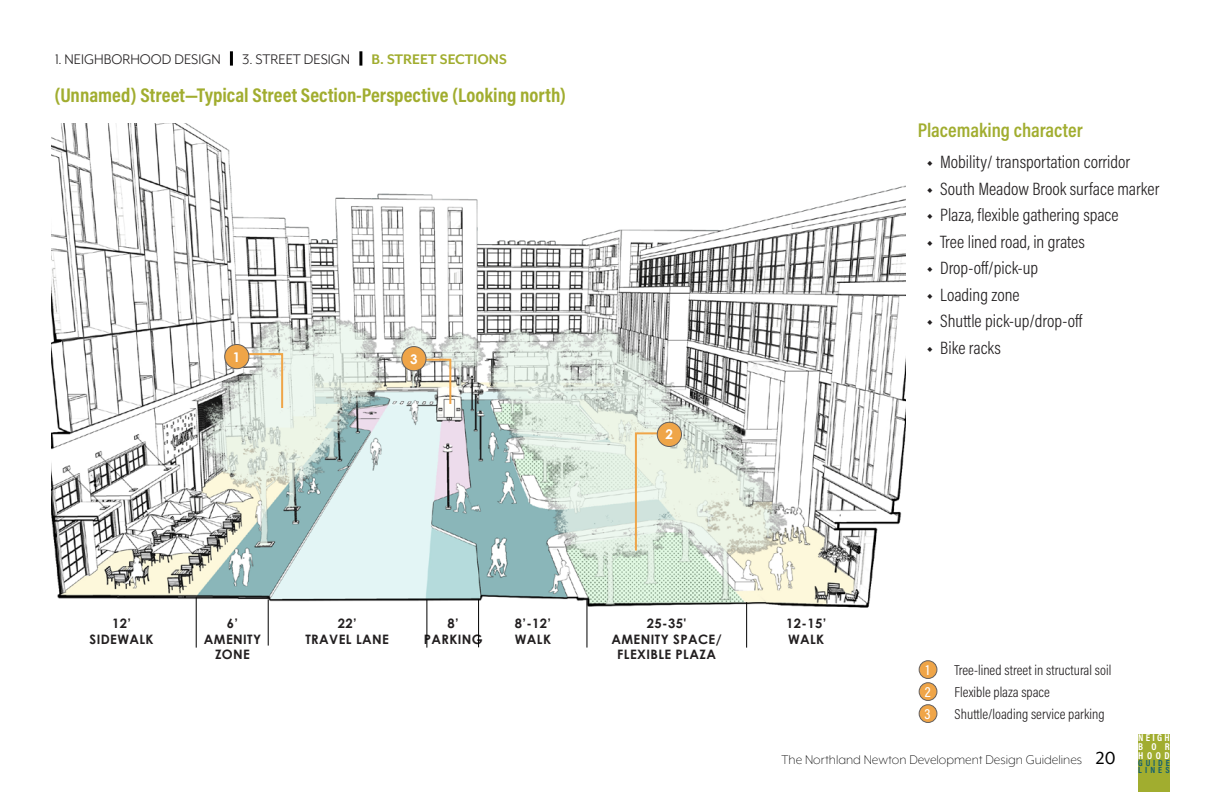
<style>
.page{position:relative;width:1224px;height:792px;background:#fff}
.page>*{position:absolute;margin:0;border:0;box-sizing:border-box;transform-origin:0 0}
.t1{font:700 20px "Acumin Pro Cond";color:#a1ad2f}
.t2{font:600 20px "Acumin Pro Cond";color:#a1ad2f}
.t3{font:300 18px "Acumin Pro Cond";color:#221f20}
.t4{font:16px "Mr Eaves XL Mod OT";color:#221f20}
.t5{font:700 16px "Mr Eaves XL Mod OT";color:#a1ad2f}
.t6{font:500 14.8px "Acumin Pro Cond";color:#fff}
.t7{font:300 14.5px "Acumin Pro Cond";color:#221f20}
.t8{font:300 14.5px "Mr Eaves XL Mod OT";color:#000}
.t9{font:700 13.3px "Century Gothic";color:#fff}
.t10{font:700 13px/15.6px "Century Gothic";letter-spacing:.03em;color:#221f20;text-align:center}
.t11{font:700 10px/9px "Acumin Pro Cond";letter-spacing:.355em;color:#fff;text-align:justify}
.t12{font:700 9px/7px "Acumin Pro Cond";letter-spacing:.33em;color:#146071}
.s1{font-weight:400}
.s2{font-weight:400;font-size:20px}
</style>
<div class="page">
<div style="left:1138px;top:734px;width:32px;height:58px;background:#a1ad2f"></div>
<img style="left:51px;top:123px;width:854px;height:500px">
<hr style="left:196px;top:597px;width:1px;height:51px;background:#000">
<hr style="left:427px;top:600px;width:1px;height:48px;background:#000">
<hr style="left:478px;top:599px;width:1px;height:48px;background:#000">
<hr style="left:268px;top:599px;width:1px;height:47px;background:#000">
<hr style="left:587px;top:599px;width:1px;height:49px;background:#000">
<hr style="left:746px;top:602px;width:1px;height:46px;background:#000">
<svg style="left:240px;top:352px;width:44px;height:58px;background:#e0e2d5"></svg>
<svg style="left:634px;top:431px;width:26px;height:121px;background:#e2e7d4"></svg>
<svg style="left:412px;top:358px;width:40px;height:48px"></svg>
<div style="left:225px;top:344px;width:24px;height:25px;background:#efa548;border-radius:50%"></div>
<div style="left:224px;top:344px;width:25px;height:25px;border:1px solid #64605f;border-radius:50%"></div>
<div style="left:657px;top:422px;width:25px;height:24px;background:#efa548;border-radius:50%"></div>
<div style="left:657px;top:422px;width:25px;height:25px;border:1px solid #64605f;border-radius:50%"></div>
<div style="left:402px;top:347px;width:24px;height:24px;background:#efa548;border-radius:50%"></div>
<div style="left:401px;top:346px;width:26px;height:25px;border:1px solid #64605f;border-radius:50%"></div>
<div style="left:919px;top:661px;width:18px;height:17px;background:#efa548;border-radius:50%"></div>
<div style="left:919px;top:660px;width:18px;height:19px;border:1px solid #64605f;border-radius:50%"></div>
<div style="left:919px;top:683px;width:18px;height:17px;background:#efa548;border-radius:50%"></div>
<div style="left:919px;top:682px;width:18px;height:19px;border:1px solid #64605f;border-radius:50%"></div>
<div style="left:919px;top:705px;width:18px;height:17px;background:#efa548;border-radius:50%"></div>
<div style="left:919px;top:704px;width:18px;height:19px;border:1px solid #64605f;border-radius:50%"></div>
<hr style="left:230px;top:51px;width:3px;height:15px;background:#000">
<hr style="left:359px;top:51px;width:3px;height:15px;background:#000">
<p class="t4" style="left:55px;top:51px;width:167px">1. NEIGHBORHOOD DESIGN</p>
<p class="t4" style="left:242px;top:51px;width:110px">3. STREET DESIGN</p>
<p class="t5" style="left:372px;top:51px;width:137px">B. STREET SECTIONS</p>
<p class="t1" style="left:54px;top:82px;width:513px">(Unnamed) Street—Typical Street Section-Perspective (Looking north)</p>
<p class="t9" style="left:233px;top:347px;width:9px">1</p>
<p class="t9" style="left:410px;top:349px;width:9px">3</p>
<p class="t9" style="left:666px;top:424px;width:9px">2</p>
<p class="t2" style="left:918px;top:117px;width:167px">Placemaking character</p>
<p class="t3" style="left:927px;top:150px;width:205px"><span class="s1">◆</span> Mobility/ transportation corridor</p>
<p class="t3" style="left:927px;top:177px;width:234px"><span class="s1">◆</span> South Meadow Brook surface marker</p>
<p class="t3" style="left:927px;top:203px;width:193px"><span class="s1">◆</span> Plaza, flexible gathering space</p>
<p class="t3" style="left:927px;top:230px;width:160px"><span class="s1">◆</span> Tree lined road, in grates</p>
<p class="t3" style="left:927px;top:256px;width:113px"><span class="s1">◆</span> Drop-off/pick-up</p>
<p class="t3" style="left:927px;top:283px;width:94px"><span class="s1">◆</span> Loading zone</p>
<p class="t3" style="left:927px;top:309px;width:157px"><span class="s1">◆</span> Shuttle pick-up/drop-off</p>
<p class="t3" style="left:927px;top:336px;width:76px"><span class="s1">◆</span> Bike racks</p>
<p class="t10" style="left:90px;top:615px;width:66px">12’<br>SIDEWALK</p>
<p class="t10" style="left:305px;top:615px;width:85px">22’<br>TRAVEL LANE</p>
<p class="t10" style="left:424px;top:615px;width:61px">8’<br>PARKING</p>
<p class="t10" style="left:204px;top:615px;width:59px">6’<br>AMENITY<br>ZONE</p>
<p class="t10" style="left:515px;top:615px;width:38px;text-align:left">8’-12’<br>WALK</p>
<p class="t10" style="left:612px;top:615px;width:112px">25-35'<br>AMENITY SPACE/<br>FLEXIBLE PLAZA</p>
<p class="t10" style="left:786px;top:615px;width:42px;text-align:left">12-15’<br>WALK</p>
<p class="t6" style="left:926px;top:660px;width:5px">1</p>
<p class="t7" style="left:955px;top:661px;width:158px">Tree-lined street in structural soil</p>
<p class="t6" style="left:925px;top:682px;width:7px">2</p>
<p class="t7" style="left:955px;top:683px;width:97px">Flexible plaza space</p>
<p class="t6" style="left:925px;top:704px;width:8px">3</p>
<p class="t7" style="left:955px;top:705px;width:152px">Shuttle/loading service parking</p>
<p class="t8" style="left:782px;top:753px;width:335px">The Northland Newton Development Design Guidelines <span class="s2">20</span></p>
<p class="t11" style="left:1138px;top:733px;width:33px">NEIGH BOR HOOD</p>
<p class="t12" style="left:1138px;top:760px;width:33px">GUIDE<br>LINES</p>
</div>
